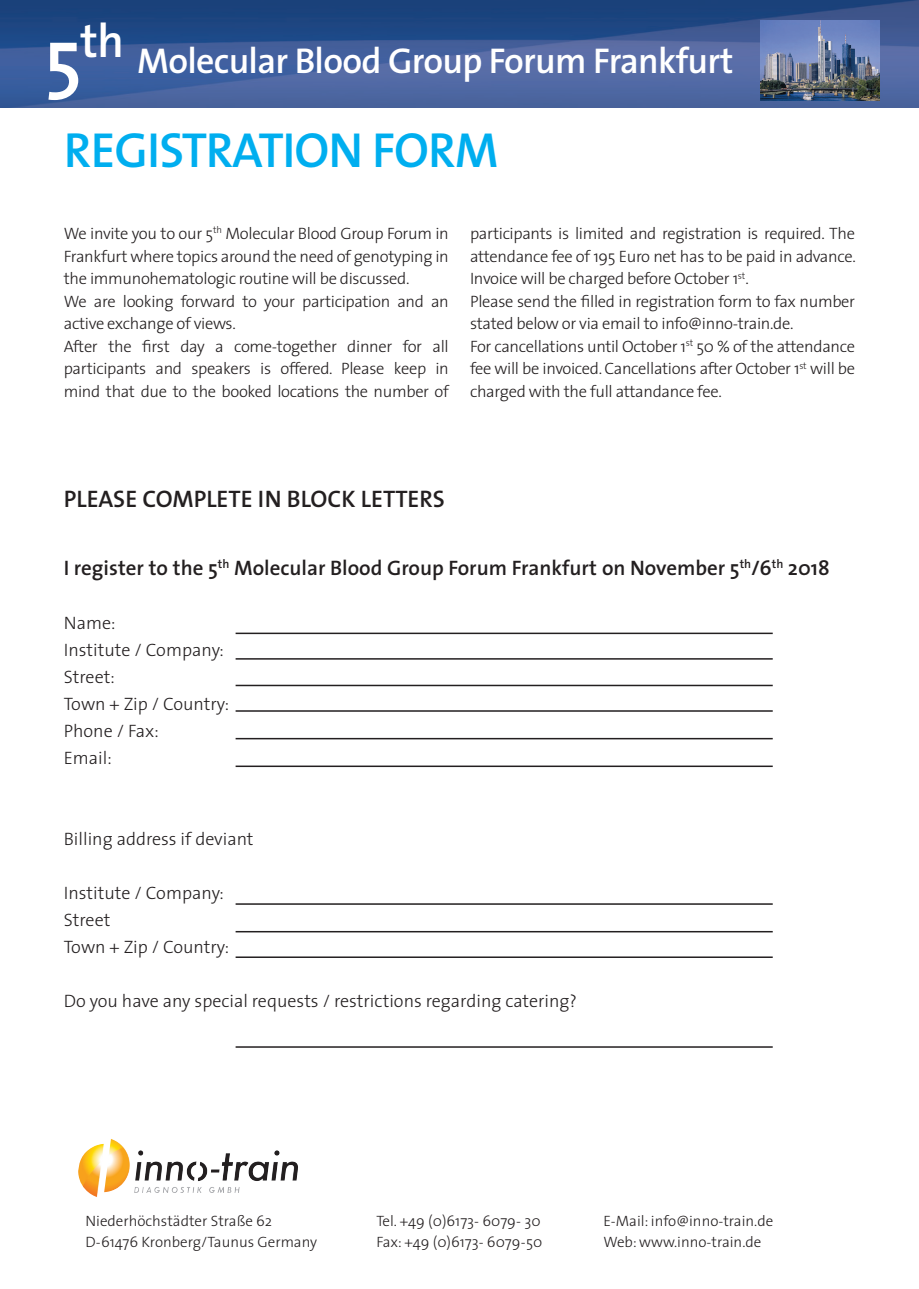
<style>
.page{position:relative;width:919px;height:1289px;background:#fff}
.page>*{position:absolute;margin:0;border:0;box-sizing:border-box;transform-origin:0 0}
.t1{font:600 49.5px "The Sans";letter-spacing:-.02em;color:#00aeef}
.t2{font:600 36px "The Sans";letter-spacing:-.02em;color:#fff}
.t3{font:600 24px "The Sans";color:#231f20}
.t4{font:600 21px "The Sans";color:#231f20}
.t5{font:300 18px/27px "The Sans";color:#231f20}
.t6{font:300 16.5px/22.5px "The Sans";letter-spacing:-.02em;color:#231f20}
.t7{font:300 15px/21px "The Sans";color:#231f20}
.s1{font-size:81px}
</style>
<div class="page">
<img style="left:78px;top:1139px;width:202px;height:58px">
<hr style="left:235px;top:765px;width:537px;height:2px;background:#231f20">
<hr style="left:235px;top:738px;width:537px;height:1px;background:#231f20">
<hr style="left:235px;top:710px;width:537px;height:1px;background:#231f20">
<hr style="left:235px;top:658px;width:537px;height:1px;background:#231f20">
<hr style="left:235px;top:684px;width:537px;height:2px;background:#231f20">
<hr style="left:235px;top:632px;width:537px;height:2px;background:#231f20">
<hr style="left:235px;top:930px;width:537px;height:2px;background:#231f20">
<hr style="left:235px;top:956px;width:537px;height:1px;background:#231f20">
<hr style="left:235px;top:903px;width:537px;height:1px;background:#231f20">
<hr style="left:235px;top:1046px;width:537px;height:1px;background:#231f20">
<img style="left:0;top:0;width:918px;height:108px">
<img style="left:760px;top:20px;width:119px;height:81px">
<h2 class="t2" style="left:44px;top:30px;width:690px"><span class="s1">5</span><sup>th</sup> Molecular Blood Group Forum Frankfurt</h2>
<h1 class="t1" style="left:64px;top:109px;width:432px">REGISTRATION FORM</h1>
<p class="t6" style="left:64px;top:222px;width:386px">We invite you to our 5<sup>th</sup> Molecular Blood Group Forum in Frankfurt where topics around the need of genotyping in the immunohematologic routine will be discussed.<br>We are looking forward to your participation and an active exchange of views.<br>After the first day a come-together dinner for all participants and speakers is offered. Please keep in mind that due to the booked locations the number of</p>
<p class="t6" style="left:470px;top:222px;width:387px">participants is limited and registration is required. The attendance fee of 195 Euro net has to be paid in advance.<br>Invoice will be charged before October 1<sup>st</sup>.<br>Please send the filled in registration form to fax number stated below or via email to info@inno-train.de.<br>For cancellations until October 1<sup>st</sup> 50 % of the attendance fee will be invoiced. Cancellations after October 1<sup>st</sup> will be charged with the full attandance fee.</p>
<h3 class="t3" style="left:64px;top:479px;width:382px">PLEASE COMPLETE IN BLOCK LETTERs</h3>
<p class="t4" style="left:64px;top:550px;width:767px">I register to the 5<sup>th</sup> Molecular Blood Group Forum Frankfurt on November 5<sup>th</sup>/6<sup>th</sup> 2018</p>
<p class="t5" style="left:64px;top:608px;width:167px">Name:<br>Institute / Company:<br>Street:<br>Town + Zip / Country:<br>Phone / Fax:<br>Email:</p>
<p class="t5" style="left:64px;top:824px;width:191px">Billing address if deviant</p>
<p class="t5" style="left:64px;top:878px;width:167px">Institute / Company:<br>Street<br>Town + Zip / Country:</p>
<p class="t5" style="left:64px;top:986px;width:514px">Do you have any special requests / restrictions regarding catering?</p>
<p class="t7" style="left:376px;top:1209px;width:167px">Tel. +49 (0)6173- 6079- 30<br>Fax: +49 (0)6173- 6079-50</p>
<p class="t7" style="left:85px;top:1209px;width:233px">Niederhöchstädter Straße 62<br>D-61476 Kronberg/Taunus Germany</p>
<p class="t7" style="left:603px;top:1209px;width:171px">E-Mail: info@inno-train.de<br>Web: www.inno-train.de</p>
</div>
